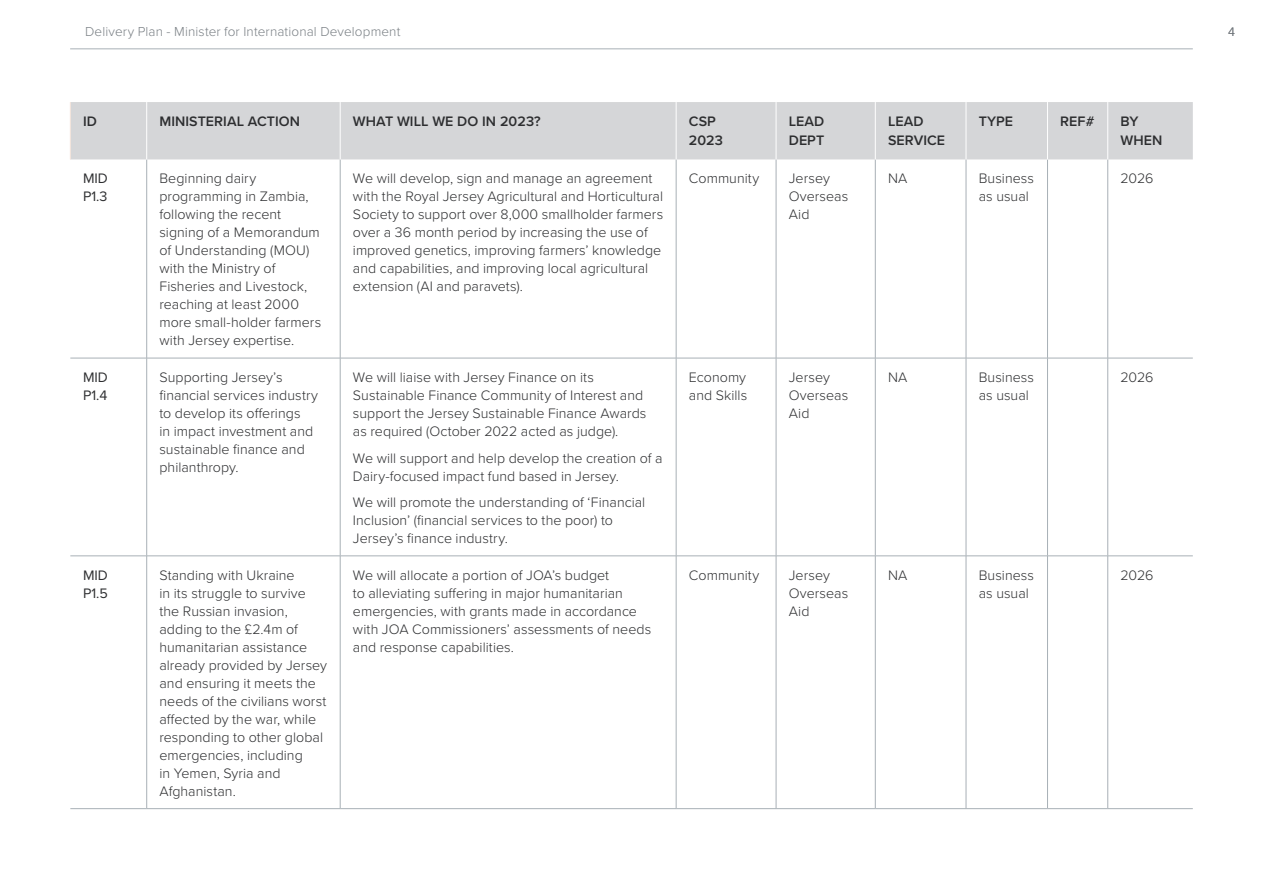
<style>
.page{position:relative;width:1263px;height:893px;background:#fff}
.page>*{position:absolute;margin:0;border:0;box-sizing:border-box;transform-origin:0 0}
.t1{font:300 14.25px/18px "Proxima Nova";color:#2d2e30}
.t2{font:600 14.25px/18.8px "Proxima Nova";letter-spacing:.005em;color:#2d2e30}
.t3{font:14.25px/18px "Proxima Nova";letter-spacing:-.005em;color:#2d2e30}
.t4{font:300 13.5px "Proxima Nova";letter-spacing:.01em;color:#797f84}
.t5{font:300 12.75px "Proxima Nova";color:#6f757a}
</style>
<div class="page">
<hr style="left:70px;top:49px;width:1123px;height:1px;background:#a8b0b6">
<div style="left:71px;top:102px;width:1122px;height:57px;background:#d5d6d8"></div>
<hr style="left:70px;top:102px;width:1px;height:57px;background:#f5e4db">
<hr style="left:146px;top:159px;width:1px;height:199px;background:#a8b0b6">
<hr style="left:340px;top:159px;width:1px;height:199px;background:#a8b0b6">
<hr style="left:676px;top:159px;width:1px;height:199px;background:#a8b0b6">
<hr style="left:776px;top:159px;width:1px;height:199px;background:#a8b0b6">
<hr style="left:875px;top:159px;width:1px;height:199px;background:#a8b0b6">
<hr style="left:966px;top:159px;width:1px;height:199px;background:#a8b0b6">
<hr style="left:1047px;top:159px;width:1px;height:199px;background:#a8b0b6">
<hr style="left:1107px;top:159px;width:1px;height:199px;background:#a8b0b6">
<hr style="left:146px;top:358px;width:1px;height:198px;background:#a8b0b6">
<hr style="left:340px;top:358px;width:1px;height:198px;background:#a8b0b6">
<hr style="left:676px;top:358px;width:1px;height:198px;background:#a8b0b6">
<hr style="left:776px;top:358px;width:1px;height:198px;background:#a8b0b6">
<hr style="left:875px;top:358px;width:1px;height:198px;background:#a8b0b6">
<hr style="left:966px;top:358px;width:1px;height:198px;background:#a8b0b6">
<hr style="left:1047px;top:358px;width:1px;height:198px;background:#a8b0b6">
<hr style="left:1107px;top:358px;width:1px;height:198px;background:#a8b0b6">
<hr style="left:146px;top:556px;width:1px;height:252px;background:#a8b0b6">
<hr style="left:340px;top:556px;width:1px;height:252px;background:#a8b0b6">
<hr style="left:676px;top:556px;width:1px;height:252px;background:#a8b0b6">
<hr style="left:776px;top:556px;width:1px;height:252px;background:#a8b0b6">
<hr style="left:875px;top:556px;width:1px;height:252px;background:#a8b0b6">
<hr style="left:966px;top:556px;width:1px;height:252px;background:#a8b0b6">
<hr style="left:1047px;top:556px;width:1px;height:252px;background:#a8b0b6">
<hr style="left:1107px;top:556px;width:1px;height:252px;background:#a8b0b6">
<hr style="left:146px;top:102px;width:1px;height:57px;background:#fff">
<hr style="left:340px;top:102px;width:1px;height:57px;background:#fff">
<hr style="left:676px;top:102px;width:1px;height:57px;background:#fff">
<hr style="left:776px;top:102px;width:1px;height:57px;background:#fff">
<hr style="left:875px;top:102px;width:1px;height:57px;background:#fff">
<hr style="left:966px;top:102px;width:1px;height:57px;background:#fff">
<hr style="left:1047px;top:102px;width:1px;height:57px;background:#fff">
<hr style="left:1107px;top:102px;width:1px;height:57px;background:#fff">
<hr style="left:70px;top:358px;width:77px;height:1px;background:#a8b0b6">
<hr style="left:147px;top:358px;width:193px;height:1px;background:#a8b0b6">
<hr style="left:340px;top:358px;width:336px;height:1px;background:#a8b0b6">
<hr style="left:676px;top:358px;width:100px;height:1px;background:#a8b0b6">
<hr style="left:776px;top:358px;width:99px;height:1px;background:#a8b0b6">
<hr style="left:875px;top:358px;width:91px;height:1px;background:#a8b0b6">
<hr style="left:966px;top:358px;width:81px;height:1px;background:#a8b0b6">
<hr style="left:1047px;top:358px;width:61px;height:1px;background:#a8b0b6">
<hr style="left:1108px;top:358px;width:85px;height:1px;background:#a8b0b6">
<hr style="left:70px;top:556px;width:77px;height:1px;background:#a8b0b6">
<hr style="left:147px;top:556px;width:193px;height:1px;background:#a8b0b6">
<hr style="left:340px;top:556px;width:336px;height:1px;background:#a8b0b6">
<hr style="left:676px;top:556px;width:100px;height:1px;background:#a8b0b6">
<hr style="left:776px;top:556px;width:99px;height:1px;background:#a8b0b6">
<hr style="left:875px;top:556px;width:91px;height:1px;background:#a8b0b6">
<hr style="left:966px;top:556px;width:81px;height:1px;background:#a8b0b6">
<hr style="left:1047px;top:556px;width:61px;height:1px;background:#a8b0b6">
<hr style="left:1108px;top:556px;width:85px;height:1px;background:#a8b0b6">
<hr style="left:70px;top:808px;width:77px;height:1px;background:#a8b0b6">
<hr style="left:147px;top:808px;width:193px;height:1px;background:#a8b0b6">
<hr style="left:340px;top:808px;width:336px;height:1px;background:#a8b0b6">
<hr style="left:676px;top:808px;width:100px;height:1px;background:#a8b0b6">
<hr style="left:776px;top:808px;width:99px;height:1px;background:#a8b0b6">
<hr style="left:875px;top:808px;width:91px;height:1px;background:#a8b0b6">
<hr style="left:966px;top:808px;width:81px;height:1px;background:#a8b0b6">
<hr style="left:1047px;top:808px;width:61px;height:1px;background:#a8b0b6">
<hr style="left:1108px;top:808px;width:85px;height:1px;background:#a8b0b6">
<p class="t4" style="left:85px;top:22px;width:317px">Delivery Plan - Minister for International Development</p>
<p class="t5" style="left:1228px;top:22px;width:8px">4</p>
<p class="t2" style="left:83px;top:112px;width:15px">ID</p>
<p class="t2" style="left:159px;top:112px;width:142px">MINISTERIAL ACTION</p>
<p class="t2" style="left:353px;top:112px;width:189px">WHAT WILL WE DO IN 2023?</p>
<p class="t2" style="left:689px;top:112px;width:36px">CSP<br>2023</p>
<p class="t2" style="left:789px;top:112px;width:37px">LEAD<br>DEPT</p>
<p class="t2" style="left:888px;top:112px;width:59px">LEAD<br>SERVICE</p>
<p class="t2" style="left:979px;top:112px;width:36px">TYPE</p>
<p class="t2" style="left:1060px;top:112px;width:36px">REF#</p>
<p class="t2" style="left:1120px;top:112px;width:43px">BY<br>WHEN</p>
<p class="t3" style="left:83px;top:169px;width:26px">MID<br>P1.3</p>
<p class="t1" style="left:159px;top:169px;width:163px">Beginning dairy programming in Zambia, following the recent signing of a Memorandum of Understanding (MOU) with the Ministry of<br>Fisheries and Livestock, reaching at least 2000 more small-holder farmers with Jersey expertise.</p>
<p class="t1" style="left:353px;top:169px;width:312px">We will develop, sign and manage an agreement with the Royal Jersey Agricultural and Horticultural Society to support over 8,000 smallholder farmers over a 36 month period by increasing the use of improved genetics, improving farmers’ knowledge and capabilities, and improving local agricultural extension (AI and paravets).</p>
<p class="t1" style="left:689px;top:169px;width:72px">Community</p>
<p class="t1" style="left:789px;top:169px;width:61px">Jersey<br>Overseas<br>Aid</p>
<p class="t1" style="left:888px;top:169px;width:21px">NA</p>
<p class="t1" style="left:979px;top:169px;width:57px">Business as usual</p>
<p class="t1" style="left:1120px;top:169px;width:34px">2026</p>
<p class="t3" style="left:83px;top:368px;width:26px">MID<br>P1.4</p>
<p class="t1" style="left:159px;top:368px;width:160px">Supporting Jersey’s financial services industry to develop its offerings<br>in impact investment and sustainable finance and philanthropy.</p>
<p class="t1" style="left:353px;top:368px;width:295px">We will liaise with Jersey Finance on its Sustainable Finance Community of Interest and support the Jersey Sustainable Finance Awards as required (October 2022 acted as judge).</p>
<p class="t1" style="left:689px;top:368px;width:60px">Economy and Skills</p>
<p class="t1" style="left:789px;top:368px;width:61px">Jersey<br>Overseas<br>Aid</p>
<p class="t1" style="left:888px;top:368px;width:21px">NA</p>
<p class="t1" style="left:979px;top:368px;width:57px">Business as usual</p>
<p class="t1" style="left:1120px;top:368px;width:34px">2026</p>
<p class="t1" style="left:353px;top:448px;width:311px">We will support and help develop the creation of a<br>Dairy-focused impact fund based in Jersey.</p>
<p class="t1" style="left:353px;top:493px;width:294px">We will promote the understanding of ‘Financial<br>Inclusion’ (financial services to the poor) to<br>Jersey’s finance industry.</p>
<p class="t3" style="left:83px;top:565px;width:26px">MID<br>P1.5</p>
<p class="t1" style="left:159px;top:565px;width:169px">Standing with Ukraine<br>in its struggle to survive the Russian invasion, adding to the £2.4m of humanitarian assistance already provided by Jersey and ensuring it meets the needs of the civilians worst affected by the war, while responding to other global emergencies, including<br>in Yemen, Syria and<br>Afghanistan.</p>
<p class="t1" style="left:353px;top:565px;width:300px">We will allocate a portion of JOA’s budget<br>to alleviating suffering in major humanitarian emergencies, with grants made in accordance with JOA Commissioners’ assessments of needs and response capabilities.</p>
<p class="t1" style="left:689px;top:565px;width:72px">Community</p>
<p class="t1" style="left:789px;top:565px;width:61px">Jersey<br>Overseas<br>Aid</p>
<p class="t1" style="left:888px;top:565px;width:21px">NA</p>
<p class="t1" style="left:979px;top:565px;width:57px">Business as usual</p>
<p class="t1" style="left:1120px;top:565px;width:34px">2026</p>
</div>
